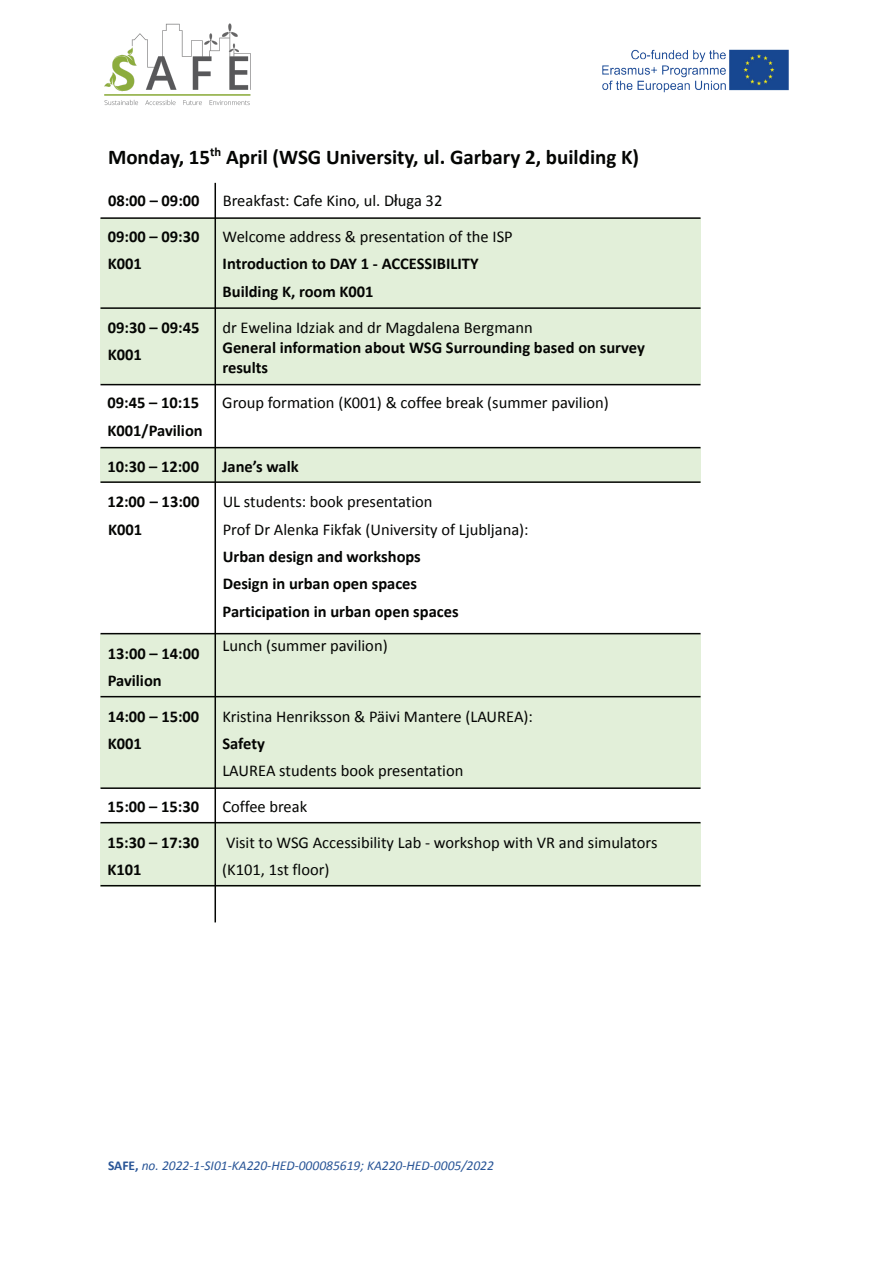
<style>
.page{position:relative;width:893px;height:1263px;background:#fff}
.page>*{position:absolute;margin:0;border:0;box-sizing:border-box;transform-origin:0 0}
.t1{font:700 21px "Calibri";color:#040503}
.t2{font:16.5px/27.3px "Calibri";color:#040503}
.t3{font:700 16.5px/27.3px "Calibri";color:#040503}
.t4{font:italic 13.5px "Calibri";color:#295597}
.s1{font-family:"Arial"}
.s2{font-weight:700;font-style:normal}
</style>
<div class="page">
<div style="left:100px;top:218px;width:115px;height:90px;background:#e2efd9"></div>
<div style="left:215px;top:218px;width:486px;height:90px;background:#e2efd9"></div>
<div style="left:100px;top:308px;width:115px;height:77px;background:#e2efd9"></div>
<div style="left:215px;top:308px;width:486px;height:77px;background:#e2efd9"></div>
<div style="left:100px;top:448px;width:115px;height:34px;background:#e2efd9"></div>
<div style="left:215px;top:448px;width:486px;height:34px;background:#e2efd9"></div>
<div style="left:100px;top:634px;width:115px;height:63px;background:#e2efd9"></div>
<div style="left:215px;top:634px;width:486px;height:63px;background:#e2efd9"></div>
<div style="left:100px;top:697px;width:115px;height:90px;background:#e2efd9"></div>
<div style="left:215px;top:697px;width:486px;height:90px;background:#e2efd9"></div>
<div style="left:100px;top:823px;width:115px;height:63px;background:#e2efd9"></div>
<div style="left:215px;top:823px;width:486px;height:63px;background:#e2efd9"></div>
<hr style="left:214px;top:183px;width:2px;height:739px;background:#040503">
<hr style="left:100px;top:217px;width:600px;height:2px;background:#040503">
<hr style="left:100px;top:307px;width:600px;height:2px;background:#040503">
<hr style="left:100px;top:384px;width:600px;height:1px;background:#040503">
<hr style="left:100px;top:447px;width:600px;height:1px;background:#040503">
<hr style="left:100px;top:481px;width:600px;height:2px;background:#040503">
<hr style="left:100px;top:633px;width:600px;height:1px;background:#040503">
<hr style="left:100px;top:696px;width:600px;height:1px;background:#040503">
<hr style="left:100px;top:787px;width:600px;height:2px;background:#040503">
<hr style="left:100px;top:822px;width:600px;height:1px;background:#040503">
<hr style="left:100px;top:885px;width:600px;height:1px;background:#040503">
<img style="left:104px;top:23px;width:147px;height:83px">
<img style="left:602px;top:49px;width:187px;height:44px">
<p class="t1" style="left:108px;top:146px;width:533px">Monday, 15<sup>th</sup> April (WSG University, ul. Garbary 2, building K)</p>
<p class="t3" style="left:108px;top:187px;width:93px">08:00 – 09:00</p>
<p class="t2" style="left:223px;top:187px;width:221px">Breakfast: Cafe Kino, ul. D<span class="s1">ł</span>uga 32</p>
<p class="t3" style="left:108px;top:223px;width:93px">09:00 – 09:30<br>K001</p>
<p class="t2" style="left:223px;top:223px;width:292px">Welcome address &amp; presentation of the ISP</p>
<p class="t3" style="left:223px;top:250px;width:257px">Introduction to DAY 1 - ACCESSIBILITY<br>Building K, room K001</p>
<p class="t3" style="left:108px;top:313px;width:93px">09:30 – 09:45<br>K001</p>
<p class="t2" style="left:222px;top:313px;width:312px">dr Ewelina Idziak and dr Magdalena Bergmann</p>
<p class="t3" style="left:222px;top:337px;width:424px;line-height:20.1px">General information about WSG Surrounding based on survey results</p>
<p class="t3" style="left:108px;top:389px;width:97px">09:45 – 10:15<br>K001/Pavilion</p>
<p class="t2" style="left:222px;top:389px;width:388px">Group formation (K001) &amp; coffee break (summer pavilion)</p>
<p class="t3" style="left:107px;top:452px;width:93px">10:30 – 12:00</p>
<p class="t3" style="left:222px;top:452px;width:78px">Jane’s walk</p>
<p class="t3" style="left:107px;top:488px;width:94px">12:00 – 13:00<br>K001</p>
<p class="t2" style="left:223px;top:488px;width:307px">UL students: book presentation<br>Prof Dr Alenka Fikfak (University of Ljubljana):</p>
<p class="t3" style="left:223px;top:543px;width:237px">Urban design and workshops<br>Design in urban open spaces<br>Participation in urban open spaces</p>
<p class="t3" style="left:108px;top:639px;width:93px">13:00 – 14:00<br>Pavilion</p>
<p class="t2" style="left:222px;top:632px;width:167px">Lunch (summer pavilion)</p>
<p class="t3" style="left:108px;top:702px;width:93px">14:00 – 15:00<br>K001</p>
<p class="t2" style="left:222px;top:702px;width:312px">Kristina Henriksson &amp; Päivi Mantere (LAUREA):</p>
<p class="t3" style="left:222px;top:730px;width:44px">Safety</p>
<p class="t2" style="left:222px;top:757px;width:242px">LAUREA students book presentation</p>
<p class="t3" style="left:108px;top:793px;width:93px">15:00 – 15:30</p>
<p class="t2" style="left:222px;top:793px;width:86px">Coffee break</p>
<p class="t3" style="left:108px;top:828px;width:93px">15:30 – 17:30<br>K101</p>
<p class="t2" style="left:222px;top:829px;width:437px">Visit to WSG Accessibility Lab - workshop with VR and simulators (K101, 1st floor)</p>
<p class="t4" style="left:108px;top:1159px;width:387px"><span class="s2">SAFE,</span> no. 2022-1-SI01-KA220-HED-000085619; KA220-HED-0005/2022</p>
</div>
